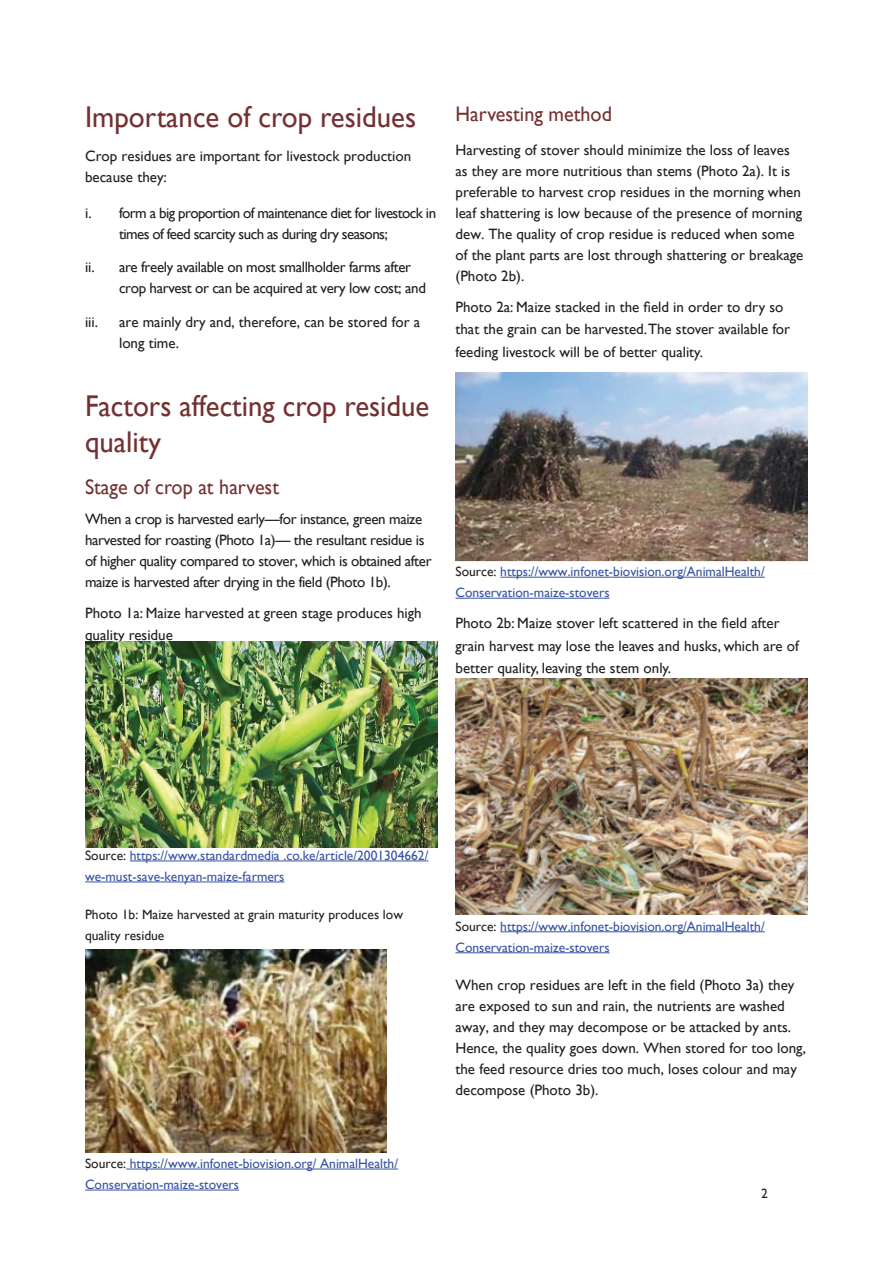
<style>
.page{position:relative;width:893px;height:1263px;background:#fff}
.page>*{position:absolute;margin:0;border:0;box-sizing:border-box;transform-origin:0 0}
.t1{font:30px/36px "Gill Sans";color:#743132;scale:.96 1}
.t2{font:21px "Gill Sans";color:#743132;scale:.96 1}
.t3{font:15px/21px "Gill Sans";color:#231f20}
.t4{font:15px/21px "Gill Sans";letter-spacing:-.025em;color:#231f20}
.t5{font:15px/21px "Gill Sans";letter-spacing:-.04em;color:#231f20}
.t6{font:13.5px/21px "Gill Sans";color:#3853a3}
.t7{font:13.5px/21px "Gill Sans";color:#231f20}
.s1{color:#231f20}
</style>
<div class="page">
<hr style="left:130px;top:861px;width:298px;height:1px;background:#3853a3">
<hr style="left:85px;top:882px;width:199px;height:1px;background:#3853a3">
<hr style="left:126px;top:1169px;width:272px;height:1px;background:#3853a3">
<hr style="left:85px;top:1190px;width:154px;height:1px;background:#3853a3">
<img style="left:85px;top:641px;width:352px;height:206px">
<img style="left:85px;top:949px;width:302px;height:203px">
<hr style="left:500px;top:577px;width:265px;height:1px;background:#3853a3">
<hr style="left:455px;top:598px;width:155px;height:1px;background:#3853a3">
<hr style="left:500px;top:931px;width:265px;height:1px;background:#3853a3">
<hr style="left:455px;top:952px;width:155px;height:1px;background:#3853a3">
<img style="left:455px;top:679px;width:353px;height:235px">
<img style="left:455px;top:372px;width:353px;height:189px">
<h1 class="t1" style="left:85px;top:99px;width:346px">Importance of crop residues</h1>
<p class="t3" style="left:85px;top:145px;width:328px">Crop residues are important for livestock production because they:</p>
<p class="t5" style="left:119px;top:202px;width:319px;text-indent:-34px">i. form a big proportion of maintenance diet for livestock in times of feed scarcity such as during dry seasons;</p>
<p class="t4" style="left:119px;top:257px;width:308px;text-indent:-34px">ii. are freely available on most smallholder farms after crop harvest or can be acquired at very low cost; and</p>
<p class="t3" style="left:85px;top:311px;width:15px">iii.</p>
<p class="t3" style="left:119px;top:311px;width:303px">are mainly dry and, therefore, can be stored for a long time.</p>
<h1 class="t1" style="left:85px;top:388px;width:360px">Factors affecting crop residue quality</h1>
<h2 class="t2" style="left:85px;top:475px;width:204px">Stage of crop at harvest</h2>
<p class="t4" style="left:85px;top:508px;width:348px">When a crop is harvested early—for instance, green maize harvested for roasting (Photo 1a)— the resultant residue is of higher quality compared to stover, which is obtained after maize is harvested after drying in the field (Photo 1b).</p>
<p class="t3" style="left:85px;top:601px;width:338px;line-height:22.5px">Photo 1a: Maize harvested at green stage produces high quality residue</p>
<h2 class="t2" style="left:455px;top:101px;width:165px">Harvesting method</h2>
<p class="t3" style="left:455px;top:139px;width:349px">Harvesting of stover should minimize the loss of leaves as they are more nutritious than stems (Photo 2a). It is preferable to harvest crop residues in the morning when leaf shattering is low because of the presence of morning dew. The quality of crop residue is reduced when some of the plant parts are lost through shattering or breakage (Photo 2b).</p>
<p class="t3" style="left:455px;top:295px;width:336px;line-height:22.5px">Photo 2a: Maize stacked in the field in order to dry so that the grain can be harvested.The stover available for feeding livestock will be of better quality.</p>
<p class="t6" style="left:455px;top:561px;width:311px"><span class="s1">Source:</span> https://www.infonet-biovision.org/AnimalHealth/<br>Conservation-maize-stovers</p>
<p class="t3" style="left:455px;top:612px;width:345px;line-height:22.5px">Photo 2b: Maize stover left scattered in the field after grain harvest may lose the leaves and husks, which are of better quality, leaving the stem only.</p>
<p class="t6" style="left:85px;top:845px;width:345px"><span class="s1">Source:</span> https://www.standardmedia .co.ke/article/2001304662/ we-must-save-kenyan-maize-farmers</p>
<p class="t7" style="left:85px;top:904px;width:320px">Photo 1b: Maize harvested at grain maturity produces low quality residue</p>
<p class="t6" style="left:85px;top:1153px;width:315px"><span class="s1">Source:</span> https://www.infonet-biovision.org/ AnimalHealth/<br>Conservation-maize-stovers</p>
<p class="t6" style="left:455px;top:915px;width:311px"><span class="s1">Source:</span> https://www.infonet-biovision.org/AnimalHealth/<br>Conservation-maize-stovers</p>
<p class="t3" style="left:455px;top:974px;width:352px">When crop residues are left in the field (Photo 3a) they are exposed to sun and rain, the nutrients are washed away, and they may decompose or be attacked by ants.<br>Hence, the quality goes down. When stored for too long, the feed resource dries too much, loses colour and may decompose (Photo 3b).</p>
<p class="t7" style="left:761px;top:1183px;width:8px">2</p>
</div>
